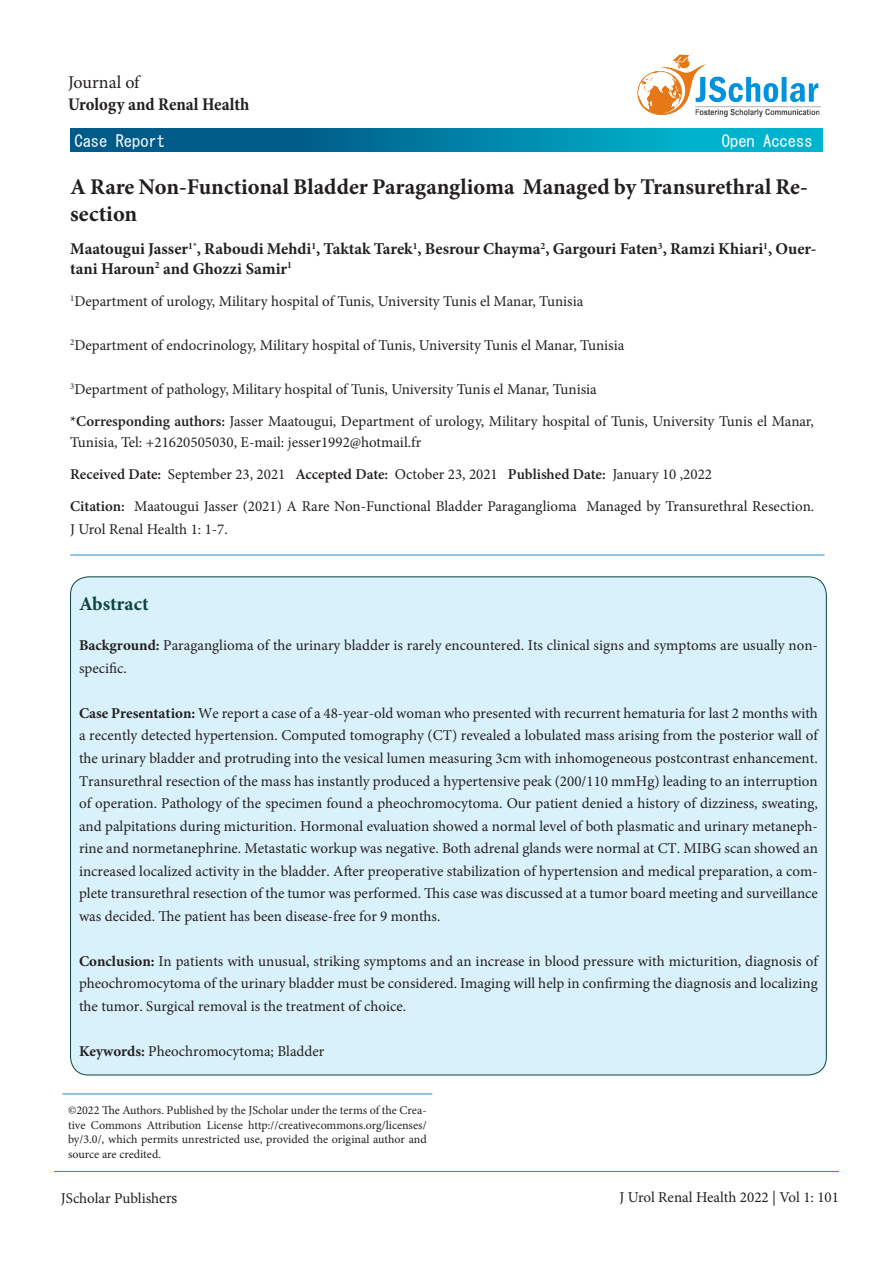
<style>
.page{position:relative;width:893px;height:1263px;background:#fff}
.page>*{position:absolute;margin:0;border:0;box-sizing:border-box;transform-origin:0 0}
.t1{font:700 22.5px/27px "Minion Pro";color:#231f20}
.t2{font:700 19.5px "Minion Pro";color:#0d433d}
.t3{font:700 condensed 18px "Minion Pro";color:#231f20}
.t4{font:18px "Minion Pro";letter-spacing:-.005em;color:#231f20}
.t5{font:700 16.5px/19.8px "Minion Pro";color:#231f20}
.t6{font:16.5px "MS Gothic";color:#fff}
.t7{font:15px/22.5px "Minion Pro";color:#231f20}
.t8{font:12px/14.4px "Minion Pro";color:#231f20;text-align:justify}
.s1{font-weight:600}
.s2{font-weight:700}
.s3{font-family:"Calisto"}
</style>
<div class="page">
<hr style="left:54px;top:1171px;width:785px;height:1px;background:#1a8dc6">
<hr style="left:70px;top:555px;width:755px;height:1px;background:#1a8dc6">
<img style="left:637px;top:54px;width:184px;height:63px">
<hr style="left:62px;top:1093px;width:370px;height:1px;background:#1a8dc6">
<svg style="left:70px;top:129px;width:753px;height:23px;background:#0081a5"></svg>
<div style="left:71px;top:577px;width:755px;height:498px;background:#d9f1fb;border-radius:18px"></div>
<p class="t4" style="left:68px;top:70px;width:73px">Journal of</p>
<p class="t3" style="left:68px;top:92px;width:183px">Urology and Renal Health</p>
<p class="t6" style="left:74px;top:133px;width:92px">Case Report</p>
<p class="t6" style="left:722px;top:133px;width:92px">Open Access</p>
<p class="t1" style="left:70px;top:173px;width:739px">A Rare Non-Functional Bladder Paraganglioma Managed by Transurethral Re&shy;section</p>
<p class="t5" style="left:70px;top:239px;width:748px">Maatougui Jasser<sup>1*</sup>, Raboudi Mehdi<sup>1</sup>, Taktak Tarek<sup>1</sup>, Besrour Chayma<sup>2</sup>, Gargouri Faten<sup>3</sup>, Ramzi Khiari<sup>1</sup>, Ouer&shy;tani Haroun<sup>2</sup> and Ghozzi Samir<sup>1</sup></p>
<p class="t7" style="left:70px;top:290px;width:515px"><sup>1</sup>Department of urology, Military hospital of Tunis, University Tunis el Manar, Tunisia</p>
<p class="t7" style="left:70px;top:334px;width:556px"><sup>2</sup>Department of endocrinology, Military hospital of Tunis, University Tunis el Manar, Tunisia</p>
<p class="t7" style="left:70px;top:378px;width:528px"><sup>3</sup>Department of pathology, Military hospital of Tunis, University Tunis el Manar, Tunisia</p>
<p class="t7" style="left:70px;top:410px;width:745px;line-height:21px"><span class="s1">*Corresponding authors:</span> Jasser Maatougui, Department of urology, Military hospital of Tunis, University Tunis el Manar,<br>Tunisia, Tel: +21620505030, E-mail: jesser1992@hotmail.fr</p>
<p class="t7" style="left:70px;top:463px;width:643px"><span class="s1">Received Date:</span> September 23, 2021 <span class="s1">Accepted Date:</span> October 23, 2021 <span class="s1">Published Date:</span> January 10 ,2022</p>
<p class="t7" style="left:70px;top:495px;width:746px"><span class="s1">Citation:</span> Maatougui Jasser (2021) A Rare Non-Functional Bladder Paraganglioma Managed by Transurethral Resection.<br>J Urol Renal Health 1: 1-7.</p>
<p class="t2" style="left:79px;top:590px;width:71px">Abstract</p>
<p class="t7" style="left:79px;top:634px;width:740px"><span class="s2">Background:</span> Paraganglioma of the urinary bladder is rarely encountered. Its clinical signs and symptoms are usually non&shy;specific.</p>
<p class="t7" style="left:79px;top:702px;width:740px;text-align:justify"><span class="s2">Case Presentation:</span> We report a case of a 48-year-old woman who presented with recurrent hematuria for last 2 months with a recently detected hypertension. Computed tomography (CT) revealed a lobulated mass arising from the posterior wall of the urinary bladder and protruding into the vesical lumen measuring 3cm with inhomogeneous postcontrast enhancement.<br>Transurethral resection of the mass has instantly produced a hypertensive peak (200/110 mmHg) leading to an interruption of operation. Pathology of the specimen found a pheochromocytoma. Our patient denied a history of dizziness, sweating, and palpitations during micturition. Hormonal evaluation showed a normal level of both plasmatic and urinary metaneph&shy;rine and normetanephrine. Metastatic workup was negative. Both adrenal glands were normal at CT. MIBG scan showed an increased localized activity in the bladder. After preoperative stabilization of hypertension and medical preparation, a com&shy;plete transurethral resection of the tumor was performed. This case was discussed at a tumor board meeting and surveillance was decided. The patient has been disease-free for 9 months.</p>
<p class="t7" style="left:79px;top:949px;width:740px;text-align:justify"><span class="s2">Conclusion:</span> In patients with unusual, striking symptoms and an increase in blood pressure with micturition, diagnosis of pheochromocytoma of the urinary bladder must be considered. Imaging will help in confirming the diagnosis and localizing the tumor. Surgical removal is the treatment of choice.</p>
<p class="t7" style="left:79px;top:1039px;width:247px"><span class="s2">Keywords:</span> Pheochromocytoma; Bladder</p>
<p class="t8" style="left:68px;top:1103px;width:360px">©2022 The Authors. Published by the JScholar under the terms of the Crea&shy;tive Commons Attribution License http://creativecommons.org/licenses/ by/3.0/, which permits unrestricted use, provided the original author and source are credited.</p>
<p class="t7" style="left:61px;top:1186px;width:118px">JScholar Publish<span class="s3">ers</span></p>
<p class="t7" style="left:619px;top:1186px;width:221px">J Urol Renal Health 2022 | Vol 1: 101</p>
</div>
